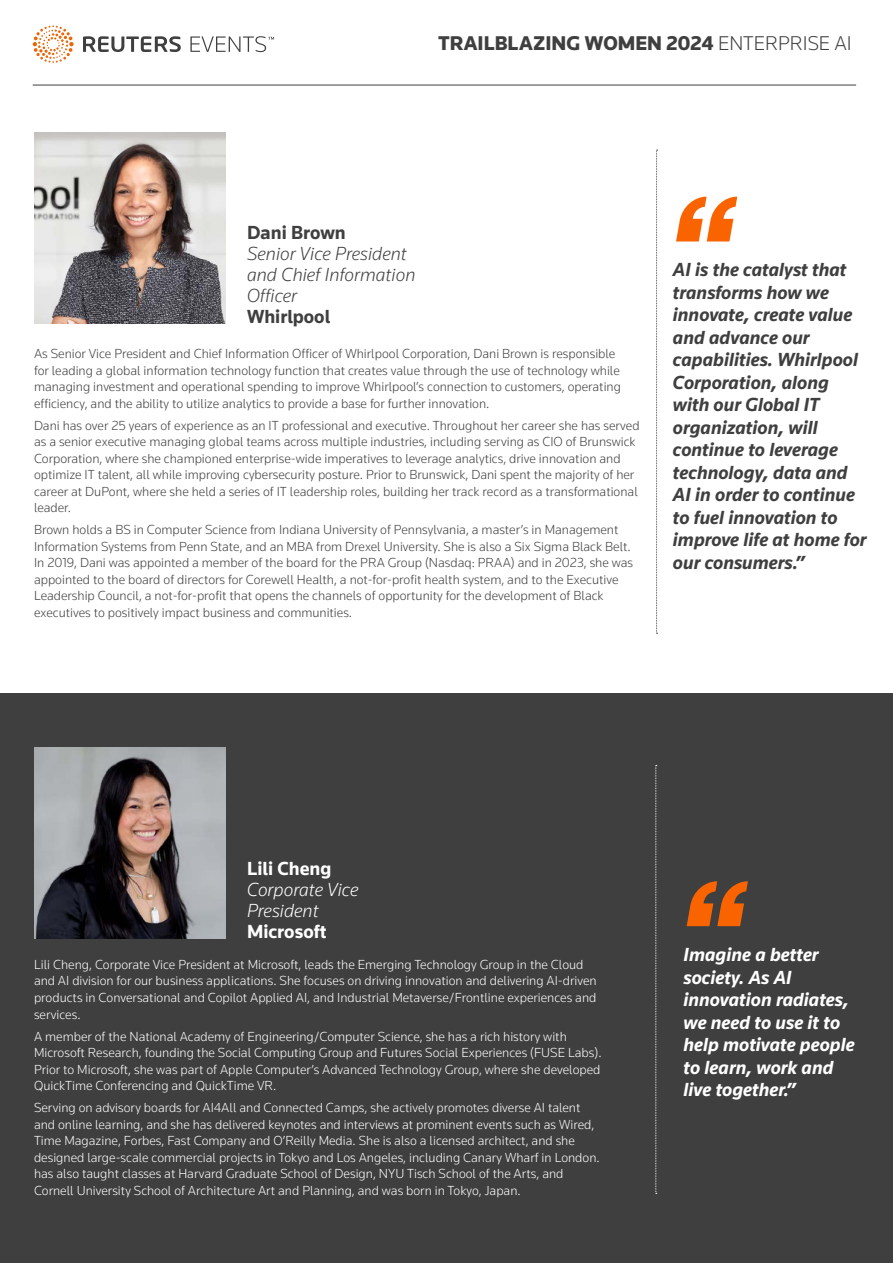
<style>
.page{position:relative;width:893px;height:1263px;background:#fff}
.page>*{position:absolute;margin:0;border:0;box-sizing:border-box;transform-origin:0 0}
.t1{font:900 20.55px "Knowledge 2017";color:#3f3f40}
.t2{font:italic 700 19.5px/22.5px "Knowledge 2017";color:#3f3f40}
.t3{font:italic 700 19.5px/22.5px "Knowledge 2017";color:#fff}
.t4{font:italic 300 19.5px/21px "Knowledge 2017";color:#3f3f40}
.t5{font:italic 300 19.5px/21px "Knowledge 2017";color:#fff}
.t6{font:700 19.5px "Knowledge 2017";color:#3f3f40}
.t7{font:700 19.5px "Knowledge 2017";color:#fff}
.t8{font:300 13.5px/16.5px "Knowledge 2017";color:#3f3f40}
.t9{font:300 13.5px/16.5px "Knowledge 2017";color:#fff}
.s1{font-weight:300}
</style>
<div class="page">
<svg style="left:83px;top:36px;width:191px;height:16px"></svg>
<svg style="left:33px;top:25px;width:41px;height:38px"></svg>
<hr style="left:33px;top:85px;width:823px;height:1px;background:#3f3f40">
<img style="left:34px;top:132px;width:192px;height:192px">
<svg style="left:676px;top:196px;width:61px;height:45px"></svg>
<svg style="left:656px;top:150px;width:2px;height:484px"></svg>
<div style="left:0;top:693px;width:893px;height:570px;background:#3f3f40"></div>
<img style="left:34px;top:747px;width:192px;height:192px">
<svg style="left:687px;top:881px;width:61px;height:45px"></svg>
<svg style="left:655px;top:765px;width:2px;height:429px"></svg>
<h1 class="t1" style="left:438px;top:30px;width:415px">TRAILBLAZING WOMEN 2024 <span class="s1">ENTERPRISE AI</span></h1>
<p class="t6" style="left:247px;top:220px;width:100px">Dani Brown</p>
<p class="t4" style="left:247px;top:243px;width:170px">Senior Vice President and Chief Information<br>Officer</p>
<p class="t6" style="left:247px;top:304px;width:85px">Whirlpool</p>
<p class="t8" style="left:34px;top:345px;width:588px">As Senior Vice President and Chief Information Officer of Whirlpool Corporation, Dani Brown is responsible for leading a global information technology function that creates value through the use of technology while managing investment and operational spending to improve Whirlpool’s connection to customers, operating efficiency, and the ability to utilize analytics to provide a base for further innovation.</p>
<p class="t8" style="left:34px;top:417px;width:607px">Dani has over 25 years of experience as an IT professional and executive. Throughout her career she has served as a senior executive managing global teams across multiple industries, including serving as CIO of Brunswick Corporation, where she championed enterprise-wide imperatives to leverage analytics, drive innovation and optimize IT talent, all while improving cybersecurity posture. Prior to Brunswick, Dani spent the majority of her career at DuPont, where she held a series of IT leadership roles, building her track record as a transformational leader.</p>
<p class="t8" style="left:34px;top:521px;width:601px">Brown holds a BS in Computer Science from Indiana University of Pennsylvania, a master’s in Management Information Systems from Penn State, and an MBA from Drexel University. She is also a Six Sigma Black Belt.<br>In 2019, Dani was appointed a member of the board for the PRA Group (Nasdaq: PRAA) and in 2023, she was appointed to the board of directors for Corewell Health, a not-for-profit health system, and to the Executive Leadership Council, a not-for-profit that opens the channels of opportunity for the development of Black executives to positively impact business and communities.</p>
<p class="t2" style="left:673px;top:258px;width:195px">AI is the catalyst that transforms how we innovate, create value and advance our capabilities. Whirlpool<br>Corporation, along with our Global IT organization, will continue to leverage technology, data and<br>AI in order to continue to fuel innovation to improve life at home for our consumers.”</p>
<p class="t7" style="left:247px;top:857px;width:86px">Lili Cheng</p>
<p class="t5" style="left:247px;top:879px;width:113px">Corporate Vice<br>President</p>
<p class="t7" style="left:247px;top:920px;width:81px">Microsoft</p>
<p class="t9" style="left:34px;top:956px;width:564px">Lili Cheng, Corporate Vice President at Microsoft, leads the Emerging Technology Group in the Cloud and AI division for our business applications. She focuses on driving innovation and delivering AI-driven products in Conversational and Copilot Applied AI, and Industrial Metaverse/Frontline experiences and services.</p>
<p class="t9" style="left:34px;top:1027px;width:569px">A member of the National Academy of Engineering/Computer Science, she has a rich history with Microsoft Research, founding the Social Computing Group and Futures Social Experiences (FUSE Labs).<br>Prior to Microsoft, she was part of Apple Computer’s Advanced Technology Group, where she developed QuickTime Conferencing and QuickTime VR.</p>
<p class="t9" style="left:34px;top:1099px;width:567px">Serving on advisory boards for AI4All and Connected Camps, she actively promotes diverse AI talent and online learning, and she has delivered keynotes and interviews at prominent events such as Wired, Time Magazine, Forbes, Fast Company and O’Reilly Media. She is also a licensed architect, and she designed large-scale commercial projects in Tokyo and Los Angeles, including Canary Wharf in London. has also taught classes at Harvard Graduate School of Design, NYU Tisch School of the Arts, and Cornell University School of Architecture Art and Planning, and was born in Tokyo, Japan.</p>
<p class="t3" style="left:684px;top:943px;width:173px">Imagine a better society. As AI innovation radiates, we need to use it to help motivate people to learn, work and live together.”</p>
</div>
